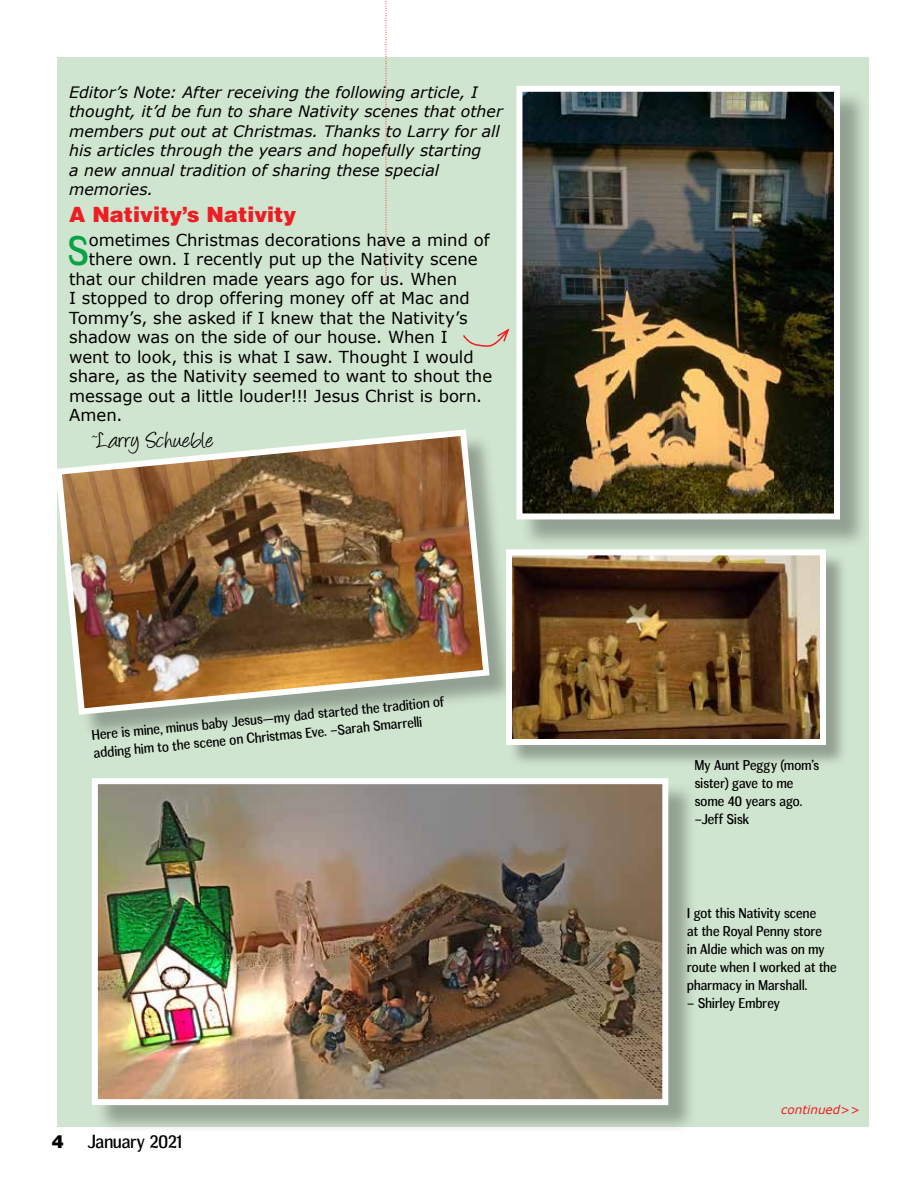
<style>
.page{position:relative;width:918px;height:1188px;background:#fff}
.page>*{position:absolute;margin:0;border:0;box-sizing:border-box;transform-origin:0 0}
.t1{font:39.15px "Meloche Rg";color:#0aa245}
.t2{font:25.5px "Angelina";letter-spacing:.01em;color:#000}
.t3{font:900 21px "Helvetica LT Std";color:#ed1d24}
.t4{font:18px "Meloche Rg";color:#000}
.t5{font:900 18px "Helvetica LT Std";color:#000}
.t6{font:16.5px "Verdana";letter-spacing:-.005em;color:#000}
.t7{font:italic 15.75px/19.5px "Verdana";color:#000}
.t8{font:13.5px/18px "Meloche Rg";letter-spacing:.015em;color:#000}
.t9{font:italic 12px "Verdana";color:#ed1d24}
</style>
<div class="page">
<div style="left:57px;top:57px;width:812px;height:1070px;background:#d0e5cf"></div>
<div style="left:388px;top:0;width:17px;height:297px;background:#000;opacity:.3"></div>
<svg style="left:386px;top:0;width:1px;height:281px"></svg>
<div style="left:520px;top:89px;width:350px;height:460px;background:#000;opacity:.3"></div>
<img style="left:523px;top:93px;width:310px;height:419px">
<div style="left:516px;top:86px;width:324px;height:433px;border:6px solid #fff"></div>
<div style="left:59px;top:433px;width:457px;height:309px;background:#000;opacity:.3"></div>
<img style="left:57px;top:429px;width:436px;height:289px">
<div style="left:95px;top:782px;width:602px;height:352px;background:#000;opacity:.3"></div>
<img style="left:99px;top:785px;width:562px;height:313px">
<div style="left:92px;top:778px;width:576px;height:327px;border:6px solid #fff"></div>
<div style="left:508px;top:552px;width:341px;height:216px;background:#000;opacity:.3"></div>
<img style="left:513px;top:556px;width:306px;height:182px">
<div style="left:506px;top:549px;width:320px;height:196px;border:6px solid #fff"></div>
<svg style="left:463px;top:328px;width:47px;height:19px"></svg>
<p class="t7" style="left:69px;top:83px;width:435px">Editor’s Note: After receiving the following article, I thought, it’d be fun to share Nativity scenes that other members put out at Christmas. Thanks to Larry for all his articles through the years and hopefully starting<br>a new annual tradition of sharing these special memories.</p>
<p class="t3" style="left:69px;top:201px;width:229px">A Nativity’s Nativity</p>
<h1 class="t1" style="left:68px;top:228px;width:22px">S</h1>
<p class="t6" style="left:89px;top:229px;width:402px">ometimes Christmas decorations have a mind of</p>
<p class="t6" style="left:89px;top:249px;width:390px">there own. I recently put up the Nativity scene</p>
<p class="t6" style="left:69px;top:268px;width:390px">that our children made years ago for us. When</p>
<p class="t6" style="left:69px;top:288px;width:402px">I stopped to drop offering money off at Mac and</p>
<p class="t6" style="left:69px;top:307px;width:400px">Tommy’s, she asked if I knew that the Nativity’s</p>
<p class="t6" style="left:69px;top:327px;width:380px">shadow was on the side of our house. When I</p>
<p class="t6" style="left:69px;top:346px;width:406px">went to look, this is what I saw. Thought I would</p>
<p class="t6" style="left:69px;top:366px;width:425px">share, as the Nativity seemed to want to shout the</p>
<p class="t6" style="left:69px;top:385px;width:415px">message out a little louder!!! Jesus Christ is born.</p>
<p class="t6" style="left:69px;top:405px;width:55px">Amen.</p>
<h2 class="t2" style="left:91px;top:430px;width:124px">~Larry Schueble</h2>
<p class="t8" style="left:91px;top:725px;width:355px;rotate:-5deg">Here is mine, minus baby Jesus—my dad started the tradition of adding him to the scene on Christmas Eve. –Sarah Smarrelli</p>
<p class="t5" style="left:52px;top:1130px;width:14px">4</p>
<p class="t4" style="left:88px;top:1131px;width:96px">January 2021</p>
<p class="t8" style="left:695px;top:756px;width:126px">My Aunt Peggy (mom’s sister) gave to me some 40 years ago. –Jeff Sisk</p>
<p class="t8" style="left:687px;top:904px;width:151px">I got this Nativity scene<br>at the Royal Penny store<br>in Aldie which was on my route when I worked at the pharmacy in Marshall.</p>
<p class="t8" style="left:687px;top:994px;width:94px">– Shirley Embrey</p>
<p class="t9" style="left:781px;top:1102px;width:80px">continued&gt;&gt;</p>
</div>
